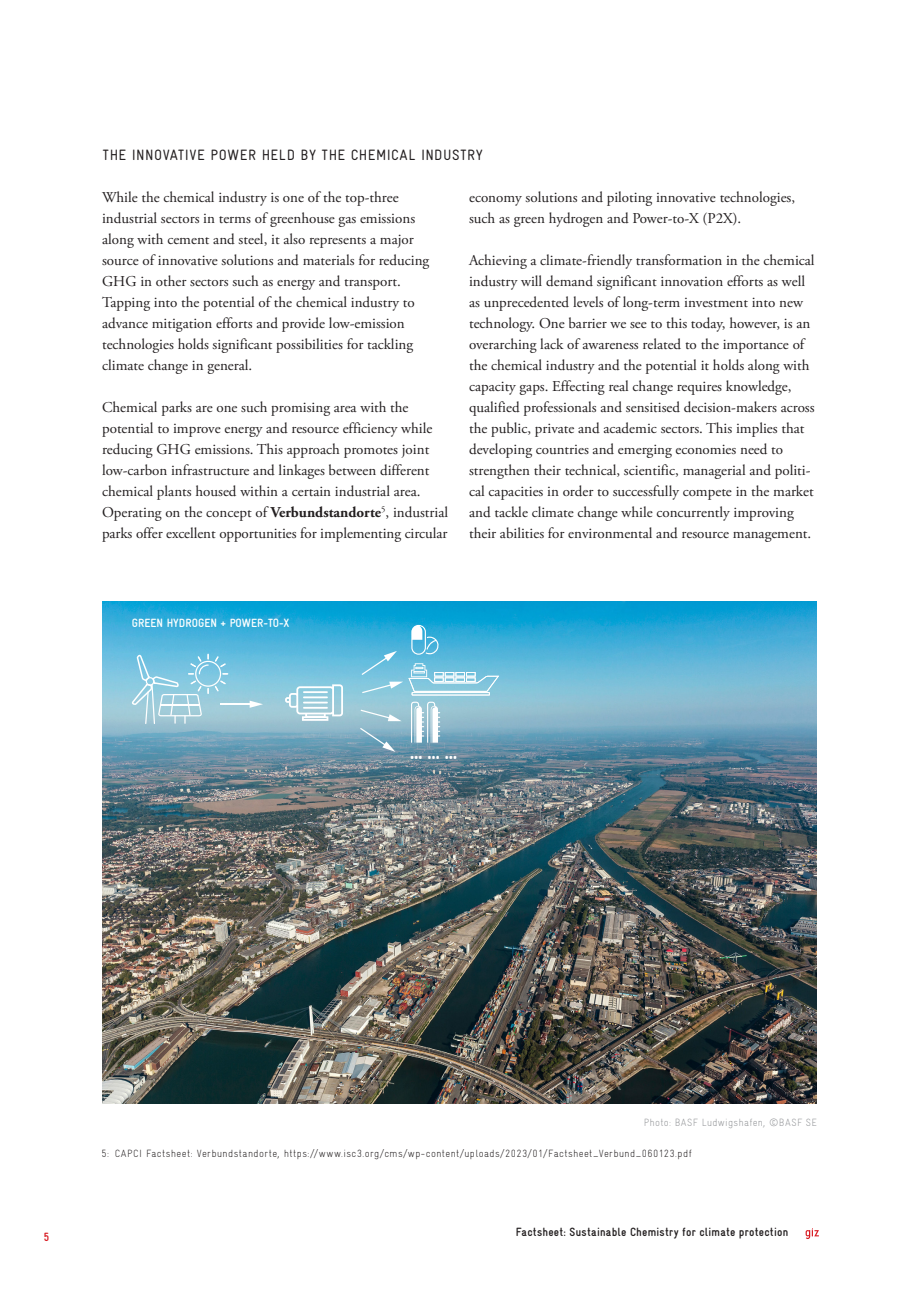
<style>
.page{position:relative;width:919px;height:1289px;background:#fff}
.page>*{position:absolute;margin:0;border:0;box-sizing:border-box;transform-origin:0 0}
.Subhead_Aushang{font:22.5px "Gravur Condensed Black CE";color:#fff}
.copy{font:15px/21px "Adobe Garamond Pro";color:#231f20}
.Subhead_1{font:15px "Gravur Condensed Pro";letter-spacing:.035em;color:#231f20}
.t1{font:700 12px "Gravur Condensed Pro";letter-spacing:.02em;color:#231f20}
.Headline_Grafik{font:12px "Gravur Condensed Bold CE";color:#fff}
.t2{font:700 12px "Gravur Condensed Pro";color:#d81c23}
.t3{font:300 10.5px "Gravur Condensed Pro";letter-spacing:.04em;color:#231f20}
.t4{font:300 10.5px "Gravur Condensed Pro";letter-spacing:.03em;color:#939598}
.s1{font-weight:700}
</style>
<div class="page">
<svg style="left:805px;top:1228px;width:13px;height:10px"></svg>
<img style="left:103px;top:601px;width:713px;height:502px">
<svg style="left:130px;top:653px;width:98px;height:71px;background:#98cde0"></svg>
<svg style="left:360px;top:709px;width:41px;height:12px"></svg>
<hr style="left:221px;top:703px;width:31px;height:1px;background:#fff">
<svg style="left:250px;top:700px;width:13px;height:7px"></svg>
<svg style="left:411px;top:701px;width:29px;height:41px"></svg>
<svg style="left:285px;top:684px;width:58px;height:36px"></svg>
<svg style="left:360px;top:727px;width:35px;height:25px"></svg>
<svg style="left:361px;top:625px;width:138px;height:70px;background:#6cc0df"></svg>
<p class="Subhead_1" style="left:103px;top:146px;width:381px">THE INNOVATIVE POWER HELD BY THE CHEMICAL INDUSTRY</p>
<p class="copy" style="left:469px;top:187px;width:327px">economy solutions and piloting innovative technologies, such as green hydrogen and Power-to-X (P2X).</p>
<p class="copy" style="left:469px;top:250px;width:347px">Achieving a climate-friendly transformation in the chemical industry will demand significant innovation efforts as well as unprecedented levels of long-term investment into new technology. One barrier we see to this today, however, is an overarching lack of awareness related to the importance of the chemical industry and the potential it holds along with capacity gaps. Effecting real change requires knowledge, qualified professionals and sensitised decision-makers across the public, private and academic sectors. This implies that developing countries and emerging economies need to strengthen their technical, scientific, managerial and politi&shy;cal capacities in order to successfully compete in the market and tackle climate change while concurrently improving their abilities for environmental and resource management.</p>
<p class="copy" style="left:102px;top:187px;width:298px">While the chemical industry is one of the top-three</p>
<p class="copy" style="left:102px;top:208px;width:328px">industrial sectors in terms of greenhouse gas emissions along with cement and steel, it also represents a major source of innovative solutions and materials for reducing GHG in other sectors such as energy and transport.</p>
<p class="copy" style="left:102px;top:292px;width:314px">Tapping into the potential of the chemical industry to advance mitigation efforts and provide low-emission</p>
<p class="copy" style="left:102px;top:334px;width:312px">technologies holds significant possibilities for tackling climate change in general.</p>
<p class="copy" style="left:102px;top:397px;width:347px">Chemical parks are one such promising area with the potential to improve energy and resource efficiency while reducing GHG emissions. This approach promotes joint low-carbon infrastructure and linkages between different chemical plants housed within a certain industrial area.<br>Operating on the concept of <span class="s1">Verbundstandorte</span><sup>5</sup>, industrial parks offer excellent opportunities for implementing circular</p>
<p class="Headline_Grafik" style="left:132px;top:616px;width:159px">GREEN HYDROGEN + POWER-TO-X</p>
<p class="Subhead_Aushang" style="left:410px;top:738px;width:48px">… … …</p>
<p class="t4" style="left:643px;top:1116px;width:174px">Photo: BASF Ludwigshafen, ©BASF SE</p>
<p class="t3" style="left:101px;top:1147px;width:591px">5: CAPCI Factsheet: Verbundstandorte, https://www.isc3.org/cms/wp-content/uploads/2023/01/Factsheet_Verbund_060123.pdf</p>
<p class="t2" style="left:44px;top:1229px;width:7px">5</p>
<p class="t1" style="left:515px;top:1225px;width:274px">Factsheet: Sustainable Chemistry for climate protection</p>
</div>
